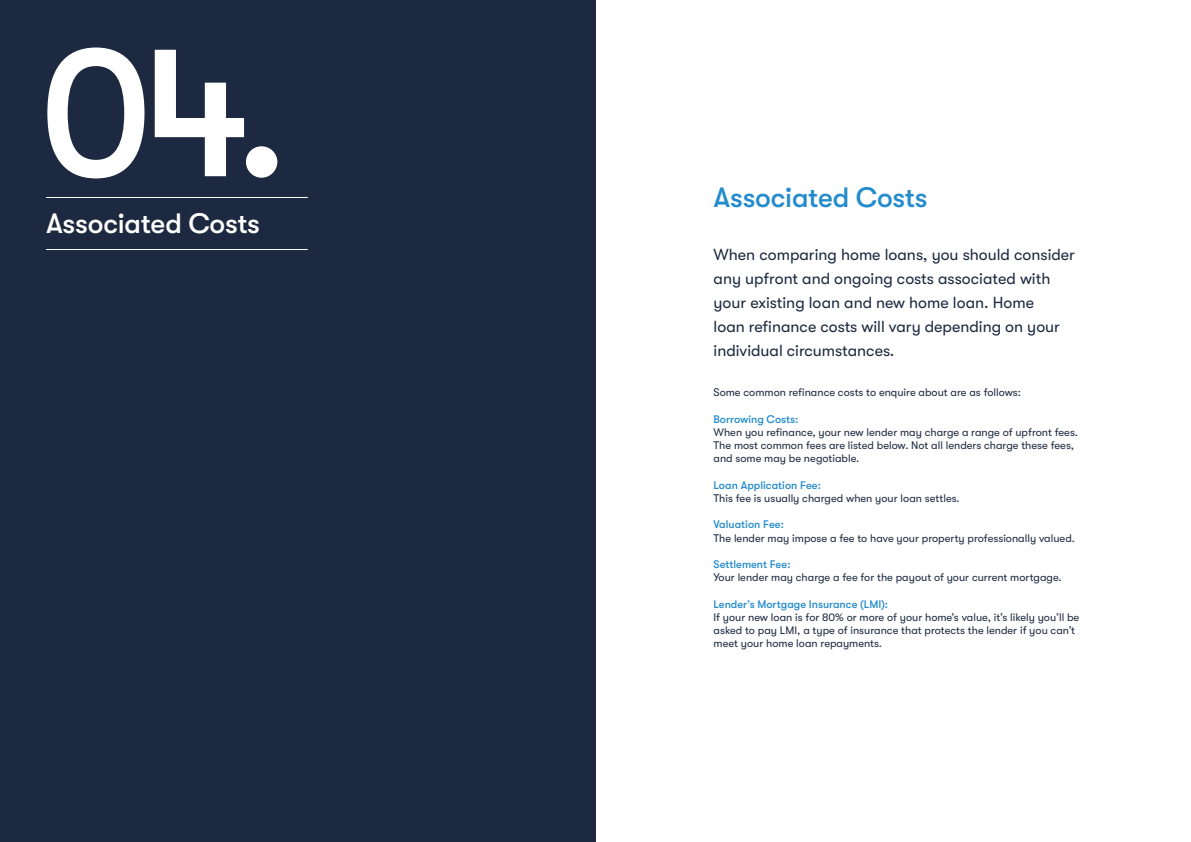
<style>
.page{position:relative;width:1191px;height:842px;background:#fff}
.page>*{position:absolute;margin:0;border:0;box-sizing:border-box;transform-origin:0 0}
.t1{font:500 186px "GT Walsheim Pro";color:#fff}
.t2{font:500 28px "GT Walsheim Pro";letter-spacing:-.01em;color:#fff}
.t3{font:500 28px "GT Walsheim Pro";letter-spacing:-.01em;color:#248ccc}
.t4{font:16px/24px "GT Walsheim Pro";color:#1c2940}
.t5{font:11px/13.2px "GT Walsheim Pro";color:#1c2940}
.t6{font:500 11px "GT Walsheim Pro";color:#248ccc}
</style>
<div class="page">
<div style="left:0;top:0;width:595px;height:842px;background:#1c2940"></div>
<hr style="left:46px;top:197px;width:262px;height:1px;background:#fff">
<hr style="left:46px;top:249px;width:262px;height:1px;background:#fff">
<p class="t1" style="left:39px;top:7px;width:251px">04.</p>
<p class="t2" style="left:46px;top:207px;width:215px">Associated Costs</p>
<p class="t3" style="left:713px;top:181px;width:215px">Associated Costs</p>
<p class="t4" style="left:713px;top:243px;width:363px">When comparing home loans, you should consider any upfront and ongoing costs associated with your existing loan and new home loan. Home<br>loan refinance costs will vary depending on your individual circumstances.</p>
<p class="t5" style="left:713px;top:386px;width:309px">Some common refinance costs to enquire about are as follows:</p>
<p class="t6" style="left:713px;top:413px;width:86px">Borrowing Costs:</p>
<p class="t5" style="left:713px;top:426px;width:366px">When you refinance, your new lender may charge a range of upfront fees.<br>The most common fees are listed below. Not all lenders charge these fees, and some may be negotiable.</p>
<p class="t6" style="left:713px;top:479px;width:109px">Loan Application Fee:</p>
<p class="t5" style="left:713px;top:492px;width:247px">This fee is usually charged when your loan settles.</p>
<p class="t6" style="left:713px;top:518px;width:72px">Valuation Fee:</p>
<p class="t5" style="left:713px;top:531px;width:363px">The lender may impose a fee to have your property professionally valued.</p>
<p class="t6" style="left:713px;top:558px;width:78px">Settlement Fee:</p>
<p class="t5" style="left:713px;top:571px;width:350px">Your lender may charge a fee for the payout of your current mortgage.</p>
<p class="t6" style="left:713px;top:598px;width:176px">Lender’s Mortgage Insurance (LMI):</p>
<p class="t5" style="left:713px;top:611px;width:367px">If your new loan is for 80% or more of your home’s value, it’s likely you’ll be asked to pay LMI, a type of insurance that protects the lender if you can’t meet your home loan repayments.</p>
</div>
